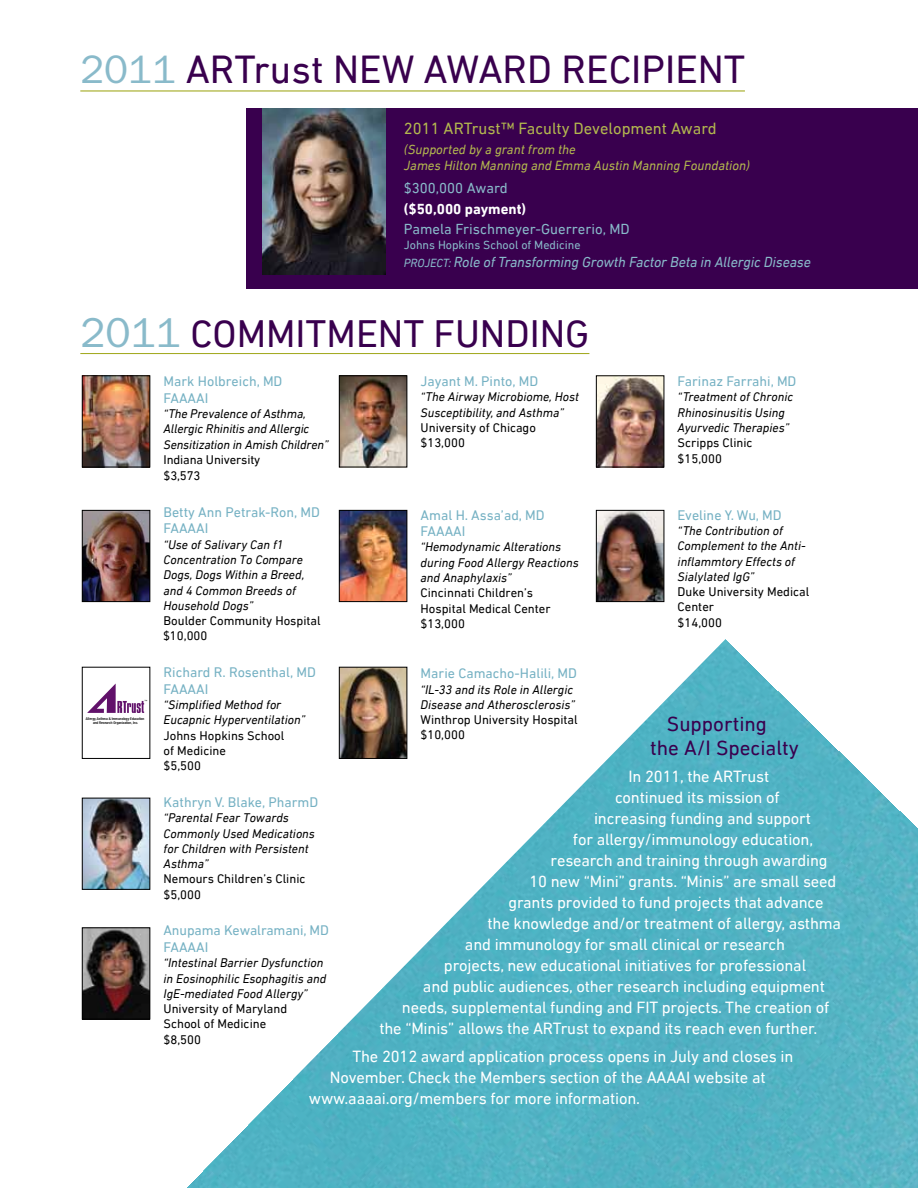
<style>
.page{position:relative;width:918px;height:1188px;background:#fff}
.page>*{position:absolute;margin:0;border:0;box-sizing:border-box;transform-origin:0 0}
.t1{font:39.9px "DIN Next LT Pro";color:#39004e}
.t2{font:39px "DIN Next LT Pro";color:#39004e}
.t3{font:21px/24px "DIN Next LT Pro";color:#39004e}
.t4{font:16.5px "DIN Next LT Pro";letter-spacing:-.01em;color:#fff}
.t5{font:16.5px "DIN Next LT Pro";color:#b3b84e}
.t6{font:italic 14.7px "DIN Next LT Pro";letter-spacing:-.01em;color:#89baca}
.t7{font:14.7px "DIN Next LT Pro";color:#89baca}
.t8{font:700 14.7px "DIN Next LT Pro";color:#fff}
.t9{font:14.1px/16.5px "DIN Next LT Pro";color:#75b1c3}
.t10{font:italic 13.5px/16.5px "DIN Next LT Pro";color:#b3b84e}
.t11{font:italic 12.75px/15.3px "DIN Next LT Pro";color:#000}
.t12{font:12.75px/15.3px "DIN Next LT Pro";color:#000}
.t13{font:12.15px "DIN Next LT Pro";color:#89baca}
.t14{font:500 condensed 3.75px/4.1px "Helvetica Neue LT";color:#000;text-align:center}
.t15{font:condensed 2.85px "Helvetica Neue LT";color:#000}
.s1{font-family:"Franklin Gothic";color:#89baca}
.s2{font-size:12px}
.s3{font-family:"Franklin Gothic";font-size:42px;color:#89baca}
</style>
<div class="page">
<img style="left:119px;top:639px;width:799px;height:549px">
<img style="left:84px;top:800px;width:64px;height:88px">
<div style="left:82px;top:798px;width:68px;height:92px;border:1px solid #000"></div>
<div style="left:246px;top:108px;width:672px;height:181px;background:#39004e"></div>
<img style="left:262px;top:108px;width:123px;height:166px">
<hr style="left:80px;top:90px;width:665px;height:2px;background:#9fa617">
<hr style="left:80px;top:353px;width:509px;height:1px;background:#9fa617">
<img style="left:84px;top:378px;width:64px;height:87px">
<div style="left:82px;top:376px;width:68px;height:91px;border:1px solid #000"></div>
<img style="left:84px;top:512px;width:64px;height:88px">
<div style="left:82px;top:510px;width:68px;height:92px;border:1px solid #000"></div>
<svg style="left:87px;top:684px;width:57px;height:29px"></svg>
<div style="left:82px;top:667px;width:68px;height:92px;border:1px solid #000"></div>
<img style="left:84px;top:930px;width:64px;height:87px">
<div style="left:82px;top:928px;width:68px;height:91px;border:1px solid #000"></div>
<img style="left:341px;top:378px;width:64px;height:87px">
<div style="left:339px;top:376px;width:68px;height:91px;border:1px solid #000"></div>
<img style="left:341px;top:512px;width:64px;height:88px">
<div style="left:339px;top:510px;width:68px;height:92px;border:1px solid #000"></div>
<img style="left:341px;top:669px;width:64px;height:88px">
<div style="left:339px;top:667px;width:68px;height:92px;border:1px solid #000"></div>
<img style="left:598px;top:378px;width:64px;height:87px">
<div style="left:596px;top:376px;width:68px;height:91px;border:1px solid #000"></div>
<img style="left:598px;top:512px;width:64px;height:88px">
<div style="left:596px;top:510px;width:68px;height:92px;border:1px solid #000"></div>
<h1 class="t1" style="left:80px;top:47px;width:280px"><span class="s1">2011</span> ARTrust new</h1>
<h1 class="t1" style="left:423px;top:47px;width:323px">AWARD RECIPieNT</h1>
<p class="t5" style="left:404px;top:119px;width:314px">2011 ARTrust™ Faculty Development Award</p>
<p class="t10" style="left:404px;top:141px;width:347px">(Supported by a grant from the<br>James Hilton Manning and Emma Austin Manning Foundation)</p>
<p class="t7" style="left:404px;top:180px;width:105px">$300,000 Award</p>
<p class="t8" style="left:404px;top:201px;width:124px">($50,000 payment)</p>
<p class="t7" style="left:404px;top:221px;width:227px">Pamela Frischmeyer-Guerrerio, M D</p>
<p class="t13" style="left:404px;top:237px;width:178px">Johns Hopkins School of Medicine</p>
<p class="t6" style="left:404px;top:253px;width:408px"><span class="s2">Project:</span> Role of Transforming Growth Factor Beta in Allergic Disease</p>
<h2 class="t2" style="left:80px;top:312px;width:299px"><span class="s3">2011</span> Commitment</h2>
<h2 class="t2" style="left:433px;top:312px;width:22px">fundin</h2>
<h2 class="t2" style="left:565px;top:312px;width:26px">g</h2>
<p class="t9" style="left:421px;top:373px;width:119px">Jayant M . Pinto, M D</p>
<p class="t11" style="left:421px;top:389px;width:160px">“The Airway Microbiome, Host<br>Susceptibility, and Asthma”</p>
<p class="t12" style="left:421px;top:420px;width:117px">University of Chicago $13,000</p>
<p class="t9" style="left:164px;top:373px;width:120px">Mark Holbreich, M D<br>FAAAAI</p>
<p class="t11" style="left:164px;top:406px;width:167px">“The Prevalence of Asthma,<br>Allergic Rhinitis and Allergic<br>Sensitization in Amish Children”</p>
<p class="t12" style="left:164px;top:451px;width:98px;line-height:16.2px">Indiana University $3,573</p>
<p class="t9" style="left:164px;top:504px;width:158px">Betty Ann Petrak-Ron, M D<br>FAAAAI</p>
<p class="t11" style="left:164px;top:536px;width:143px">“Use of Salivary Can f1<br>Concentration To Compare<br>Dogs, Dogs Within a Breed, and 4 Common Breeds of<br>Household Dogs”</p>
<p class="t12" style="left:163px;top:613px;width:159px">Boulder Community Hospital $10,000</p>
<p class="t9" style="left:164px;top:664px;width:154px">Richard R. Rosenthal, M D<br>FAAAAI</p>
<p class="t11" style="left:164px;top:697px;width:143px">“Simplified Method for<br>Eucapnic Hyperventilation”</p>
<p class="t12" style="left:164px;top:727px;width:122px">Johns Hopkins School of Medicine<br>$5,500</p>
<p class="t9" style="left:164px;top:794px;width:156px">Kathryn V. Blake, PharmD</p>
<p class="t11" style="left:164px;top:810px;width:153px">“Parental Fear Towards<br>Commonly Used Medications for Children with Persistent<br>Asthma”</p>
<p class="t12" style="left:164px;top:871px;width:143px">Nemours Children’s Clinic $5,000</p>
<p class="t9" style="left:164px;top:922px;width:167px">Anupama Kewalramani, MD<br>FAAAAI</p>
<p class="t11" style="left:164px;top:955px;width:164px">“Intestinal Barrier Dysfunction in Eosinophilic Esophagitis and<br>IgE-mediated Food Allergy”</p>
<p class="t12" style="left:164px;top:1001px;width:125px">University of Maryland<br>School of Medicine $8,500</p>
<p class="t9" style="left:678px;top:373px;width:120px">Farinaz Farrahi, MD</p>
<p class="t11" style="left:678px;top:389px;width:117px">“Treatment of Chronic<br>Rhinosinusitis Using<br>Ayurvedic Therapies”</p>
<p class="t12" style="left:678px;top:435px;width:76px">Scripps Clinic $15,000</p>
<p class="t9" style="left:421px;top:506px;width:126px">Amal H. Assa’ad, M D<br>FAAAAI</p>
<p class="t11" style="left:421px;top:539px;width:160px">“Hemodynamic Alterations during Food Allergy Reactions and Anaphylaxis”</p>
<p class="t12" style="left:421px;top:585px;width:132px">Cincinnati Children’s<br>Hospital Medical Center $13,000</p>
<p class="t9" style="left:421px;top:665px;width:158px">Marie Camacho-Halili, M D</p>
<p class="t11" style="left:421px;top:681px;width:156px">“IL-33 and its Role in Allergic<br>Disease and Atherosclerosis”</p>
<p class="t12" style="left:421px;top:712px;width:159px">Winthrop University Hospital $10,000</p>
<p class="t9" style="left:678px;top:506px;width:106px">Eveline Y. Wu, M D</p>
<p class="t11" style="left:678px;top:523px;width:130px">“The Contribution of<br>Complement to the Anti&shy;inflammtory Effects of<br>Sialylated IgG”</p>
<p class="t12" style="left:678px;top:584px;width:133px">Duke University Medical<br>Center<br>$14,000</p>
<p class="t15" style="left:145px;top:699px;width:4px">™</p>
<p class="t14" style="left:86px;top:717px;width:60px">Allergy, Asthma &amp; Immunology Education and Research Organization, Inc.</p>
<h3 class="t3" style="left:650px;top:711px;width:150px;text-indent:17px">Supporting the A/I Specialty</h3>
<p class="t4" style="left:629px;top:767px;width:142px">In 2011, the ARTrust</p>
<p class="t4" style="left:615px;top:788px;width:166px">continued its mission of</p>
<p class="t4" style="left:594px;top:809px;width:219px">increasing funding and support</p>
<p class="t4" style="left:573px;top:830px;width:242px">for allergy/immunology education,</p>
<p class="t4" style="left:550px;top:851px;width:279px">research and training through awarding</p>
<p class="t4" style="left:529px;top:872px;width:308px">10 new “Mini” grants. “Minis” are small seed</p>
<p class="t4" style="left:508px;top:893px;width:317px">grants provided to fund projects that advance</p>
<p class="t4" style="left:487px;top:914px;width:355px">the knowledge and/or treatment of allergy, asthma</p>
<p class="t4" style="left:465px;top:935px;width:322px">and immunology for small clinical or research</p>
<p class="t4" style="left:444px;top:956px;width:364px">projects, new educational initiatives for professional</p>
<p class="t4" style="left:423px;top:977px;width:404px">and public audiences, other research including equipment</p>
<p class="t4" style="left:402px;top:998px;width:429px">needs, supplemental funding and FIT projects. The creation of</p>
<p class="t4" style="left:379px;top:1019px;width:439px">the “M inis” allows the ARTrust to expand its reach even further.</p>
<p class="t4" style="left:352px;top:1046px;width:443px">The 2012 award application process opens in July and closes in</p>
<p class="t4" style="left:330px;top:1067px;width:437px">November. Check the Members section of the AAAAI website at</p>
<p class="t4" style="left:309px;top:1089px;width:333px">www.aaaai.org/members for more information.</p>
</div>
